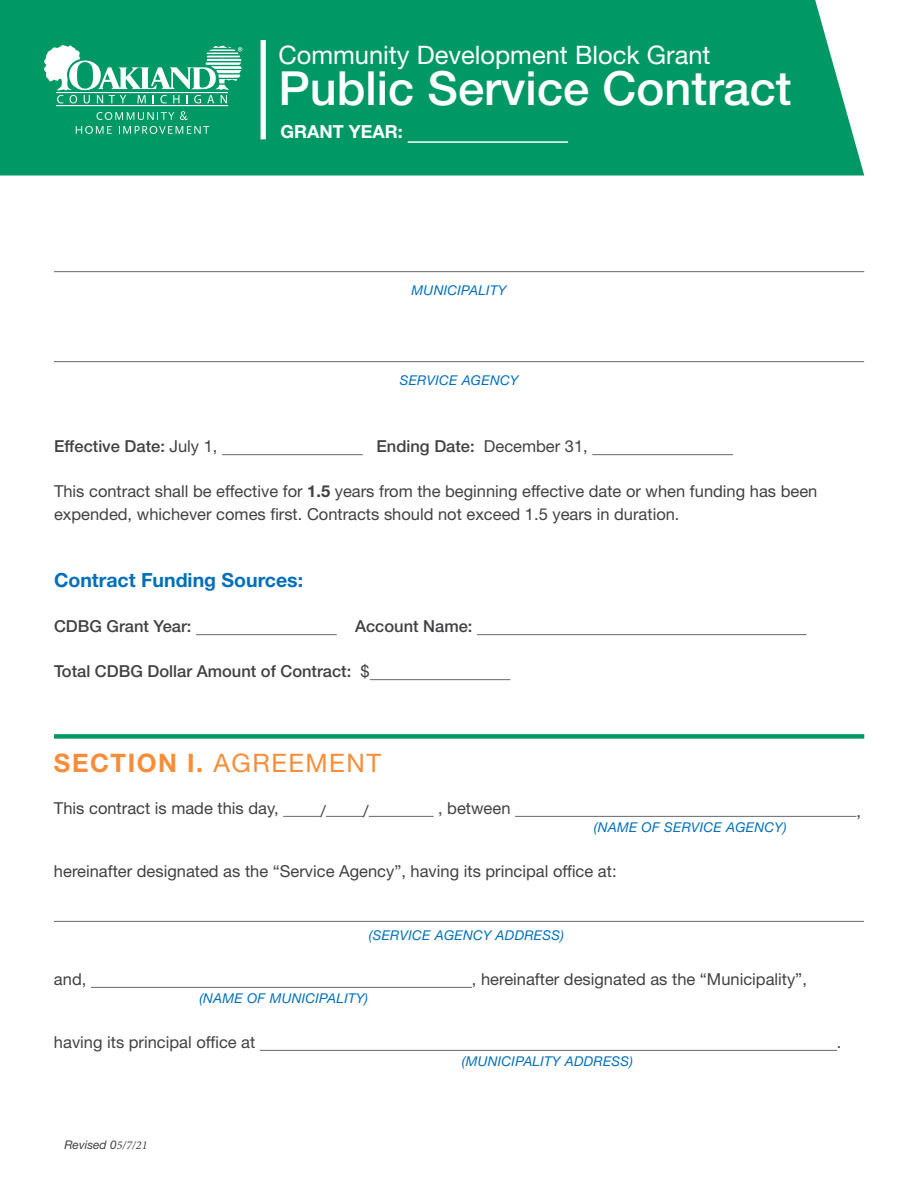
<style>
.page{position:relative;width:918px;height:1188px;background:#fff}
.page>*{position:absolute;margin:0;border:0;box-sizing:border-box;transform-origin:0 0}
.t1{font:500 47.1px "Helvetica Neue LT Std";color:#fff}
.t2{font:25.5px "Helvetica Neue LT Std";color:#fff}
.t3{font:700 25.5px "Helvetica Neue LT Std";letter-spacing:.06em;color:#f78d39}
.t4{font:700 19.5px "Helvetica Neue LT Std";color:#006fba}
.t5{font:700 18px "Helvetica Neue LT Std";color:#fff}
.t6{font:16.5px/22.5px "Helvetica Neue LT Std";color:#414042}
.t7{font:500 16.5px "Helvetica Neue LT Std";color:#414042}
.t8{font:italic 13.5px "Helvetica Neue LT Std";letter-spacing:.02em;color:#006fba}
.t9{font:italic 12px "Helvetica Neue LT Std";color:#414042}
.s1{font-weight:400}
.s2{font-weight:700}
.s3{font-family:"Minion Pro"}
</style>
<div class="page">
<div style="left:0;top:0;width:864px;height:176px;background:#096"></div>
<hr style="left:56px;top:105px;width:172px;height:1px;background:#fff">
<svg style="left:97px;top:112px;width:77px;height:8px"></svg>
<svg style="left:180px;top:111px;width:8px;height:9px"></svg>
<svg style="left:76px;top:126px;width:36px;height:8px"></svg>
<svg style="left:119px;top:126px;width:90px;height:8px"></svg>
<svg style="left:44px;top:45px;width:198px;height:58px"></svg>
<div style="left:261px;top:40px;width:5px;height:99px;background:#fff"></div>
<hr style="left:408px;top:141px;width:160px;height:2px;background:#fff">
<hr style="left:54px;top:271px;width:810px;height:1px;background:#77787b">
<hr style="left:54px;top:361px;width:810px;height:1px;background:#77787b">
<hr style="left:222px;top:454px;width:141px;height:1px;background:#77787b">
<hr style="left:592px;top:454px;width:141px;height:1px;background:#77787b">
<hr style="left:196px;top:634px;width:141px;height:1px;background:#77787b">
<hr style="left:477px;top:634px;width:329px;height:1px;background:#77787b">
<hr style="left:370px;top:679px;width:140px;height:1px;background:#77787b">
<div style="left:54px;top:734px;width:810px;height:5px;background:#096"></div>
<hr style="left:283px;top:816px;width:37px;height:1px;background:#77787b">
<hr style="left:326px;top:816px;width:37px;height:1px;background:#77787b">
<hr style="left:369px;top:816px;width:65px;height:1px;background:#77787b">
<hr style="left:515px;top:816px;width:341px;height:1px;background:#77787b">
<hr style="left:54px;top:921px;width:810px;height:1px;background:#77787b">
<hr style="left:91px;top:987px;width:381px;height:1px;background:#77787b">
<hr style="left:260px;top:1050px;width:577px;height:1px;background:#77787b">
<h2 class="t2" style="left:278px;top:40px;width:434px">Community Development Block Grant</h2>
<h1 class="t1" style="left:278px;top:60px;width:515px">Public Service Contract</h1>
<p class="t5" style="left:280px;top:121px;width:124px">GRANT YEAR:</p>
<p class="t8" style="left:412px;top:282px;width:96px">MUNICIPALITY</p>
<p class="t8" style="left:400px;top:372px;width:120px">SERVICE AGENCY</p>
<p class="t7" style="left:54px;top:436px;width:165px">Effective Date: <span class="s1">July 1,</span></p>
<p class="t7" style="left:377px;top:436px;width:213px">Ending Date: <span class="s1">December 31,</span></p>
<p class="t6" style="left:54px;top:480px;width:765px">This contract shall be effective for <span class="s2">1.5</span> years from the beginning effective date or when funding has been expended, whichever comes first. Contracts should not exceed 1.5 years in duration.</p>
<p class="t4" style="left:54px;top:568px;width:251px">Contract Funding Sources:</p>
<p class="t7" style="left:54px;top:616px;width:139px">CDBG Grant Year:</p>
<p class="t7" style="left:355px;top:616px;width:119px">Account Name:</p>
<p class="t7" style="left:54px;top:661px;width:317px">Total CDBG Dollar Amount of Contract: <span class="s1">$</span></p>
<h2 class="t3" style="left:54px;top:747px;width:329px">SECTION I. <span class="s1">AGREEMENT</span></h2>
<p class="t6" style="left:54px;top:797px;width:226px">This contract is made this day,</p>
<p class="t6" style="left:320px;top:800px;width:7px">/</p>
<p class="t6" style="left:363px;top:800px;width:7px">/</p>
<p class="t6" style="left:438px;top:797px;width:74px">, between</p>
<p class="t8" style="left:594px;top:819px;width:194px">(NAME OF SERVICE AGENCY)</p>
<p class="t6" style="left:54px;top:860px;width:564px">hereinafter designated as the “Service Agency”, having its principal office at:</p>
<p class="t6" style="left:856px;top:800px;width:6px">,</p>
<p class="t8" style="left:369px;top:927px;width:197px">(SERVICE AGENCY ADDRESS)</p>
<p class="t6" style="left:54px;top:968px;width:34px">and,</p>
<p class="t6" style="left:472px;top:968px;width:336px">, hereinafter designated as the “Municipality”,</p>
<p class="t8" style="left:200px;top:990px;width:170px">(NAME OF MUNICIPALITY)</p>
<p class="t6" style="left:54px;top:1031px;width:203px">having its principal office at</p>
<p class="t6" style="left:837px;top:1031px;width:6px">.</p>
<p class="t8" style="left:462px;top:1053px;width:173px">(MUNICIPALITY ADDRESS)</p>
<p class="t9" style="left:64px;top:1137px;width:85px">Revised 0<span class="s3">5/7/21</span></p>
</div>
